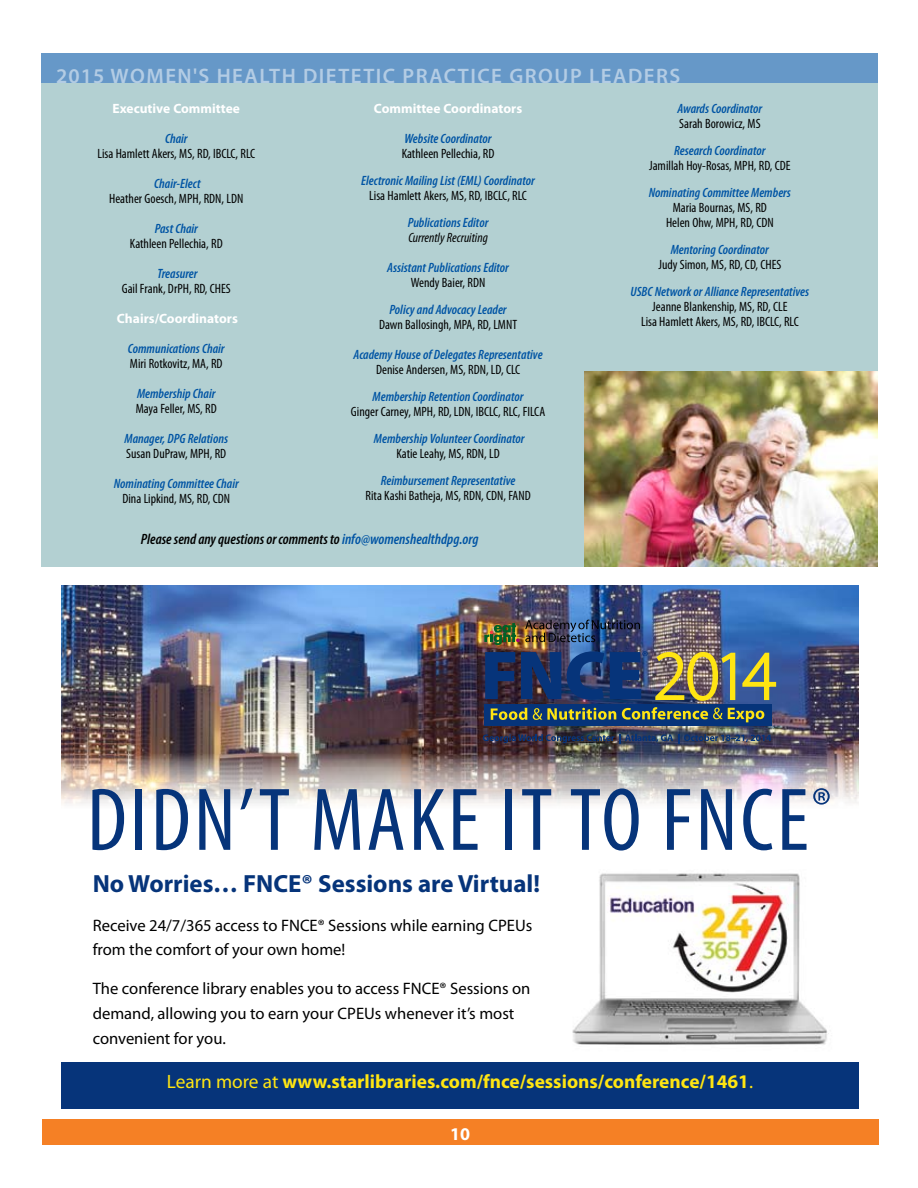
<style>
.page{position:relative;width:918px;height:1188px;background:#fff}
.page>*{position:absolute;margin:0;border:0;box-sizing:border-box;transform-origin:0 0}
.t1{font:condensed 90px "Myriad Pro";letter-spacing:.035em;color:#06347a}
.t2{font:700 24.9px "Myriad Pro";color:#06347a}
.t3{font:600 21px "Myriad Pro";letter-spacing:.07em;color:#b3cce4}
.t4{font:700 19.35px "Myriad Pro";color:#ffe512}
.t5{font:700 18px "Myriad Pro";color:#fff}
.t6{font:16.65px/24.9px "Myriad Pro";color:#000}
.t7{font:italic 600 condensed 15px "Myriad Pro";color:#000}
.t8{font:condensed 13.5px/15px "Myriad Pro";color:#000;text-align:center}
.t9{font:italic 600 condensed 13.5px "Myriad Pro";color:#0054a4}
.t10{font:700 13.5px "Myriad Pro";color:#fff}
.t11{font:italic condensed 13.5px "Myriad Pro";color:#000}
.s1{color:#0054a4}
.s2{font-weight:400}
</style>
<div class="page">
<div style="left:42px;top:1119px;width:837px;height:26px;background:#f58025"></div>
<div style="left:41px;top:54px;width:837px;height:513px;background:#b3d0d2"></div>
<div style="left:41px;top:54px;width:837px;height:29px;background:#6698c8"></div>
<img style="left:584px;top:371px;width:293px;height:196px">
<img style="left:61px;top:585px;width:798px;height:219px">
<img style="left:61px;top:608px;width:760px;height:149px">
<div style="left:484px;top:704px;width:288px;height:22px;background:#06347a"></div>
<img style="left:484px;top:620px;width:324px;height:102px">
<img style="left:483px;top:734px;width:288px;height:9px">
<img style="left:572px;top:873px;width:257px;height:172px">
<div style="left:61px;top:1062px;width:798px;height:46px;background:#06347a"></div>
<h3 class="t3" style="left:56px;top:63px;width:175px">2015 WOMEN'S HEALTH</h3>
<h3 class="t3" style="left:303px;top:63px;width:36px">DIETET</h3>
<h3 class="t3" style="left:376px;top:63px;width:54px">IC PRACT</h3>
<h3 class="t3" style="left:470px;top:63px;width:55px">ICE GROU</h3>
<h3 class="t3" style="left:570px;top:63px;width:33px">P LEADERS</h3>
<p class="t10" style="left:113px;top:100px;width:129px">Executive Committee</p>
<p class="t9" style="left:165px;top:131px;width:24px">Chair</p>
<p class="t8" style="left:97px;top:146px;width:159px">Lisa Hamlett Akers, MS, RD, IBCLC, RLC</p>
<p class="t9" style="left:154px;top:176px;width:48px">Chair-Elect</p>
<p class="t8" style="left:109px;top:191px;width:136px">Heather Goesch, MPH, RDN, LDN</p>
<p class="t9" style="left:155px;top:221px;width:45px">Past Chair</p>
<p class="t8" style="left:130px;top:236px;width:94px">Kathleen Pellechia, RD</p>
<p class="t9" style="left:157px;top:266px;width:42px">Treasurer</p>
<p class="t8" style="left:122px;top:281px;width:111px">Gail Frank, DrPH, RD, CHES</p>
<p class="t10" style="left:117px;top:310px;width:122px">Chairs/Coordinators</p>
<p class="t9" style="left:128px;top:341px;width:98px">Communications Chair</p>
<p class="t8" style="left:130px;top:356px;width:94px">Miri Rotkovitz, MA, RD</p>
<p class="t9" style="left:137px;top:386px;width:80px">Membership Chair</p>
<p class="t8" style="left:136px;top:401px;width:83px">Maya Feller, MS, RD</p>
<p class="t9" style="left:124px;top:431px;width:105px">Manager, DPG Relations</p>
<p class="t8" style="left:126px;top:446px;width:101px">Susan DuPraw, MPH, RD</p>
<p class="t9" style="left:114px;top:476px;width:127px">Nominating Committee Chair</p>
<p class="t8" style="left:122px;top:491px;width:109px">Dina Lipkind, MS, RD, CDN</p>
<p class="t10" style="left:374px;top:100px;width:150px">Committee Coordinators</p>
<p class="t9" style="left:405px;top:131px;width:89px">Website Coordinator</p>
<p class="t8" style="left:402px;top:146px;width:94px">Kathleen Pellechia, RD</p>
<p class="t9" style="left:361px;top:173px;width:175px">Electronic Mailing List (EML) Coordinator</p>
<p class="t8" style="left:369px;top:188px;width:159px">Lisa Hamlett Akers, MS, RD, IBCLC, RLC</p>
<p class="t9" style="left:408px;top:215px;width:82px">Publications Editor</p>
<p class="t11" style="left:408px;top:230px;width:81px">Currently Recruiting</p>
<p class="t9" style="left:387px;top:260px;width:123px">Assistant Publications Editor</p>
<p class="t8" style="left:411px;top:275px;width:76px">Wendy Baier, RDN</p>
<p class="t9" style="left:390px;top:302px;width:119px">Policy and Advocacy Leader</p>
<p class="t8" style="left:379px;top:317px;width:140px">Dawn Ballosingh, MPA, RD, LMNT</p>
<p class="t9" style="left:354px;top:347px;width:191px">Academy House of Delegates Representative</p>
<p class="t8" style="left:376px;top:362px;width:146px">Denise Andersen, MS, RDN, LD, CLC</p>
<p class="t9" style="left:373px;top:389px;width:152px">Membership Retention Coordinator</p>
<p class="t8" style="left:351px;top:404px;width:196px">Ginger Carney, MPH, RD, LDN, IBCLC, RLC, FILCA</p>
<p class="t9" style="left:374px;top:431px;width:152px">Membership Volunteer Coordinator</p>
<p class="t8" style="left:396px;top:446px;width:105px">Katie Leahy, MS, RDN, LD</p>
<p class="t9" style="left:381px;top:473px;width:136px">Reimbursement Representative</p>
<p class="t8" style="left:365px;top:488px;width:167px">Rita Kashi Batheja, MS, RDN, CDN, FAND</p>
<p class="t7" style="left:141px;top:530px;width:339px">Please send any questions or comments to <span class="s1">info@womenshealthdpg.org</span></p>
<p class="t9" style="left:677px;top:101px;width:86px">Awards Coordinator</p>
<p class="t8" style="left:679px;top:116px;width:83px">Sarah Borowicz, MS</p>
<p class="t9" style="left:674px;top:143px;width:93px">Research Coordinator</p>
<p class="t8" style="left:649px;top:158px;width:143px">Jamillah Hoy-Rosas, MPH, RD, CDE</p>
<p class="t9" style="left:649px;top:185px;width:144px">Nominating Committee Members</p>
<p class="t8" style="left:666px;top:200px;width:109px">Maria Bournas, MS, RD<br>Helen Ohw, MPH, RD, CDN</p>
<p class="t9" style="left:671px;top:242px;width:100px">Mentoring Coordinator</p>
<p class="t8" style="left:658px;top:257px;width:124px">Judy Simon, MS, RD, CD, CHES</p>
<p class="t9" style="left:630px;top:284px;width:180px">USBC Network or Alliance Representatives</p>
<p class="t8" style="left:641px;top:299px;width:159px">Jeanne Blankenship, MS, RD, CLE<br>Lisa Hamlett Akers, MS, RD, IBCLC, RLC</p>
<h1 class="t1" style="left:87px;top:766px;width:746px">DIDN’T MAKE IT TO FNCE<sup>®</sup></h1>
<h2 class="t2" style="left:93px;top:867px;width:449px">No Worries… FNCE® Sessions are Virtual!</h2>
<p class="t6" style="left:93px;top:912px;width:441px">Receive 24/7/365 access to FNCE® Sessions while earning CPEUs from the comfort of your own home!</p>
<p class="t6" style="left:93px;top:976px;width:439px">The conference library enables you to access FNCE® Sessions on demand, allowing you to earn your CPEUs whenever it’s most convenient for you.</p>
<h3 class="t4" style="left:167px;top:1069px;width:588px"><span class="s2">Learn more at</span> www.starlibraries.com/fnce/sessions/conference/1461<span class="s2">.</span></h3>
<h3 class="t5" style="left:450px;top:1122px;width:21px">10</h3>
</div>
